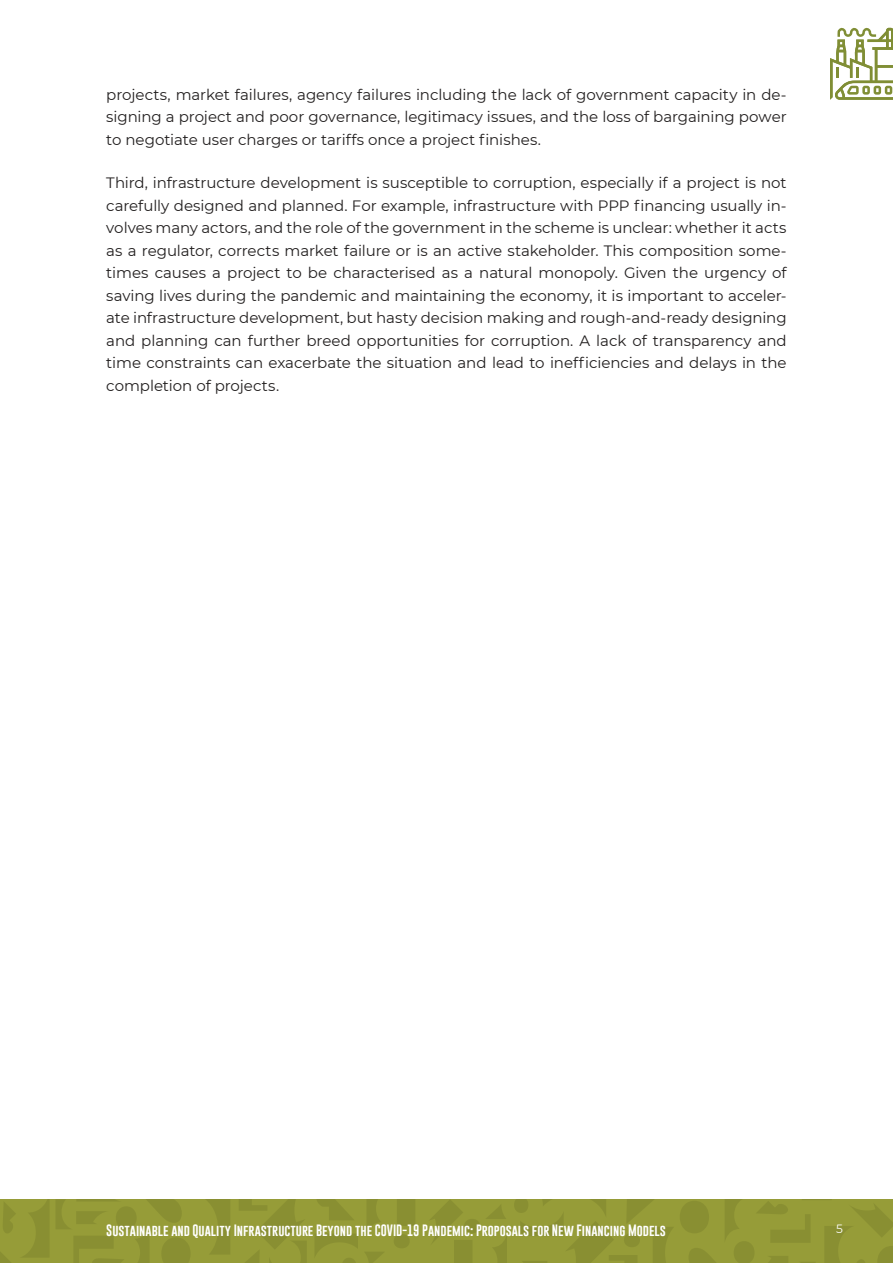
<style>
.page{position:relative;width:893px;height:1263px;background:#fff}
.page>*{position:absolute;margin:0;border:0;box-sizing:border-box;transform-origin:0 0}
.t1{font:15px/22.5px "Montserrat";letter-spacing:-.005em;color:#221f1f;text-align:justify}
.t2{font:12px "Gobold";color:#fff}
.t3{font:12px "Montserrat";color:#fff}
</style>
<div class="page">
<div style="left:0;top:1199px;width:893px;height:64px;background:#969c38"></div>
<svg style="left:514px;top:1199px;width:379px;height:64px"></svg>
<svg style="left:430px;top:1200px;width:77px;height:63px"></svg>
<svg style="left:0;top:1199px;width:415px;height:64px"></svg>
<svg style="left:830px;top:27px;width:63px;height:73px"></svg>
<p class="t1" style="left:106px;top:82px;width:682px">projects, market failures, agency failures including the lack of government capacity in de&shy;signing a project and poor governance, legitimacy issues, and the loss of bargaining power to negotiate user charges or tariffs once a project finishes.</p>
<p class="t1" style="left:106px;top:171px;width:682px">Third, infrastructure development is susceptible to corruption, especially if a project is not carefully designed and planned. For example, infrastructure with PPP financing usually in&shy;volves many actors, and the role of the government in the scheme is unclear: whether it acts as a regulator, corrects market failure or is an active stakeholder. This composition some&shy;times causes a project to be characterised as a natural monopoly. Given the urgency of saving lives during the pandemic and maintaining the economy, it is important to acceler&shy;ate infrastructure development, but hasty decision making and rough-and-ready designing and planning can further breed opportunities for corruption. A lack of transparency and time constraints can exacerbate the situation and lead to inefficiencies and delays in the completion of projects.</p>
<p class="t2" style="left:106px;top:1224px;width:561px">Sustainable and Quality Infrastructure Beyond the COVID-19 Pandemic: Proposals for New Financing Models</p>
<p class="t3" style="left:836px;top:1223px;width:8px">5</p>
</div>
